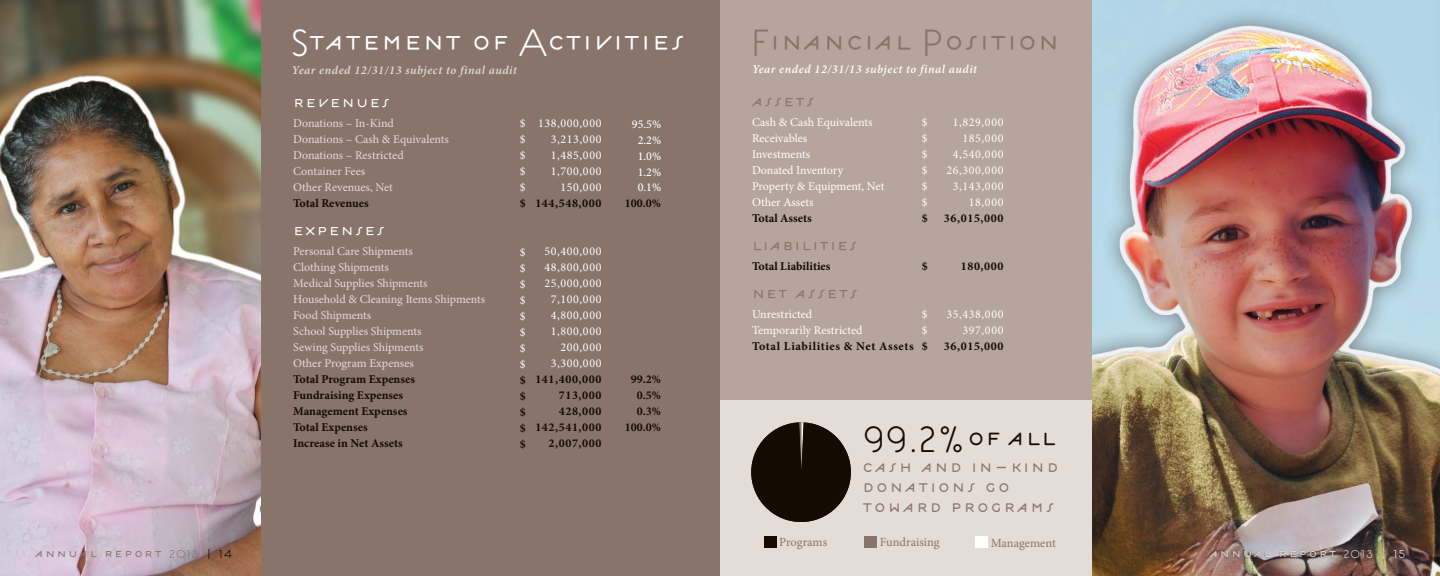
<style>
.page{position:relative;width:1440px;height:576px;background:#fff}
.page>*{position:absolute;margin:0;border:0;box-sizing:border-box;transform-origin:0 0}
.t1{font:40px "Estilo";letter-spacing:.025em;color:#fff}
.t2{font:40px "Estilo";letter-spacing:.025em;color:#88746a}
.t3{font:38.5px "Estilo";color:#140b01}
.t4{font:25.4px/19.7px "Estilo";letter-spacing:.075em;color:#88746a}
.t5{font:24px "Estilo";letter-spacing:.05em;color:#88746a}
.t6{font:24px "Estilo";letter-spacing:.05em;color:#fff}
.t7{font:18px "Estilo";letter-spacing:.1em;color:#88746a}
.t8{font:18px "Estilo";letter-spacing:.1em;color:#e4dcd7}
.t9{font:12.4px "Minion Pro";letter-spacing:-.005em;color:#88746a}
.t10{font:12px/16px "Minion Pro";color:#e4dcd7}
.t11{font:700 12px/16px "Minion Pro";letter-spacing:.005em;color:#140b01}
.t12{font:12px/16px "Minion Pro";letter-spacing:.05em;color:#fff;text-align:right}
.t13{font:12px/16px "Minion Pro";letter-spacing:.005em;color:#fff;text-align:justify}
.t14{font:700 12px/16px "Minion Pro";letter-spacing:.05em;color:#140b01;text-align:right}
.t15{font:italic 600 12px "Minion Pro";letter-spacing:.045em;color:#e4dcd7}
.t16{font:italic 600 12px "Minion Pro";letter-spacing:.045em;color:#fff}
.t17{font:500 12px/16px "Minion Pro";color:#fff;text-align:center}
.s1{font-size:36.7px}
.s2{font-size:12px}
.s3{font-size:12px;color:#000}
.s4{font-size:12px;color:#fff}
</style>
<div class="page">
<img style="left:1092px;top:0;width:348px;height:576px">
<div style="left:230px;top:0;width:490px;height:576px;background:#88746a"></div>
<div style="left:720px;top:0;width:372px;height:576px;background:#b5a59d"></div>
<div style="left:720px;top:400px;width:372px;height:176px;background:#e4dcd7"></div>
<img style="left:0;top:0;width:261px;height:576px">
<svg style="left:751px;top:422px;width:100px;height:100px"></svg>
<div style="left:764px;top:537px;width:12px;height:11px;background:#140b01"></div>
<div style="left:865px;top:537px;width:12px;height:11px;background:#88746a"></div>
<div style="left:976px;top:537px;width:12px;height:11px;background:#fff"></div>
<div style="left:1207px;top:547px;width:200px;height:15px;background:#140b01;opacity:.5"></div>
<h1 class="t1" style="left:291px;top:18px;width:395px">Statement of Activities</h1>
<h1 class="t2" style="left:751px;top:18px;width:311px">Financial Position</h1>
<p class="t15" style="left:292px;top:62px;width:227px">Year ended 12/31/13 subject to final audit</p>
<h3 class="t6" style="left:293px;top:88px;width:98px">revenues</h3>
<p class="t10" style="left:293px;top:115px;width:157px">Donations – In-Kind<br>Donations – Cash &amp; Equivalents<br>Donations – Restricted<br>Container Fees<br>Other Revenues, Net</p>
<p class="t11" style="left:293px;top:195px;width:77px">Total Revenues</p>
<h3 class="t6" style="left:293px;top:216px;width:93px">expenses</h3>
<p class="t10" style="left:293px;top:243px;width:194px">Personal Care Shipments<br>Clothing Shipments<br>Medical Supplies Shipments<br>Household &amp; Cleaning Items Shipments<br>Food Shipments<br>School Supplies Shipments<br>Sewing Supplies Shipments<br>Other Program Expenses</p>
<p class="t11" style="left:293px;top:371px;width:123px">Total Program Expenses<br>Fundraising Expenses<br>Management Expenses<br>Total Expenses<br>Increase in Net Assets</p>
<p class="t13" style="left:520px;top:115px;width:7px">$ $ $ $ $</p>
<p class="t11" style="left:520px;top:195px;width:7px">$</p>
<p class="t13" style="left:520px;top:244px;width:7px">$ $ $ $ $ $ $ $</p>
<p class="t11" style="left:520px;top:372px;width:7px;text-align:justify">$ $ $ $ $</p>
<p class="t12" style="left:538px;top:115px;width:65px">138,000,000<br>3,213,000<br>1,485,000<br>1,700,000<br>150,000</p>
<p class="t14" style="left:535px;top:195px;width:68px">144,548,000</p>
<p class="t12" style="left:545px;top:243px;width:58px">50,400,000<br>48,800,000<br>25,000,000<br>7,100,000<br>4,800,000<br>1,800,000<br>200,000<br>3,300,000</p>
<p class="t14" style="left:535px;top:371px;width:68px">141,400,000<br>713,000<br>428,000<br>142,541,000<br>2,007,000</p>
<p class="t17" style="left:632px;top:116px;width:31px">95.5%<br>2.2%<br>1.0%<br>1.2%<br>0.1%</p>
<p class="t11" style="left:625px;top:196px;width:38px">100.0%</p>
<p class="t11" style="left:625px;top:371px;width:38px;text-align:right">99.2%<br>0.5%<br>0.3%<br>100.0%</p>
<p class="t16" style="left:752px;top:61px;width:227px">Year ended 12/31/13 subject to final audit</p>
<h3 class="t5" style="left:752px;top:87px;width:64px">assets</h3>
<p class="t13" style="left:752px;top:114px;width:134px;text-align:left">Cash &amp; Cash Equivalents<br>Receivables<br>Investments<br>Donated Inventory<br>Property &amp; Equipment, Net<br>Other Assets</p>
<p class="t11" style="left:752px;top:210px;width:61px">Total Assets</p>
<h3 class="t5" style="left:752px;top:231px;width:107px">liabilities</h3>
<p class="t11" style="left:752px;top:258px;width:80px">Total Liabilities</p>
<h3 class="t5" style="left:752px;top:279px;width:107px">net assets</h3>
<p class="t13" style="left:752px;top:306px;width:112px">Unrestricted<br>Temporarily Restricted</p>
<p class="t14" style="left:752px;top:338px;width:163px">Total Liabilities &amp; Net Assets</p>
<p class="t13" style="left:922px;top:114px;width:7px">$ $ $ $ $ $</p>
<p class="t11" style="left:922px;top:210px;width:7px">$</p>
<p class="t12" style="left:947px;top:114px;width:58px">1,829,000<br>185,000<br>4,540,000<br>26,300,000<br>3,143,000<br>18,000</p>
<p class="t11" style="left:944px;top:210px;width:61px">36,015,000</p>
<p class="t11" style="left:922px;top:258px;width:7px">$</p>
<p class="t11" style="left:961px;top:258px;width:44px">180,000</p>
<p class="t13" style="left:922px;top:306px;width:7px">$ $</p>
<p class="t11" style="left:922px;top:338px;width:7px">$</p>
<p class="t12" style="left:947px;top:306px;width:58px">35,438,000<br>397,000</p>
<p class="t11" style="left:944px;top:338px;width:61px">36,015,000</p>
<h2 class="t3" style="left:863px;top:415px;width:194px">99.2%<span class="s1">of all</span></h2>
<h3 class="t4" style="left:863px;top:458px;width:197px">cash and in-kind donations go toward programs</h3>
<p class="t9" style="left:779px;top:534px;width:50px">Programs</p>
<p class="t9" style="left:880px;top:534px;width:61px">Fundraising</p>
<p class="t9" style="left:991px;top:534px;width:67px">Management</p>
<h3 class="t7" style="left:35px;top:543px;width:199px">annual report <span class="s2">2013</span> <span class="s3">| 14</span></h3>
<h3 class="t8" style="left:1210px;top:543px;width:197px">annual report <span class="s2">2013</span> <span class="s4">| 15</span></h3>
</div>
